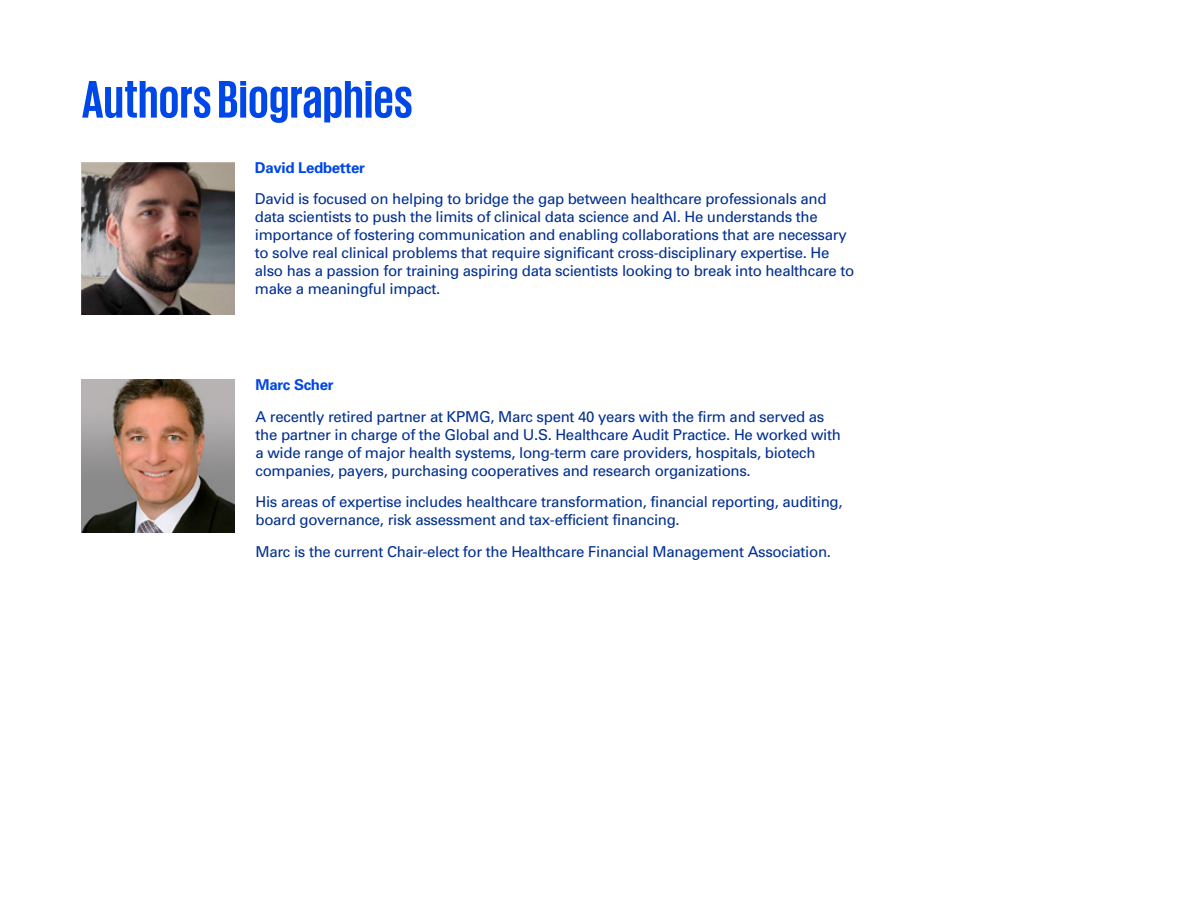
<style>
.page{position:relative;width:1200px;height:900px;background:#fff}
.page>*{position:absolute;margin:0;border:0;box-sizing:border-box;transform-origin:0 0}
.t1{font:700 54px "KPMG";letter-spacing:.01em;color:#0047e7}
.t2{font:15px/18px "Univers";letter-spacing:-.02em;color:#002f91}
.t3{font:700 15px "Univers";letter-spacing:-.02em;color:#0047e7}
</style>
<div class="page">
<img style="left:82px;top:162px;width:153px;height:153px">
<img style="left:82px;top:379px;width:153px;height:153px">
<h1 class="t1" style="left:82px;top:72px;width:333px">Authors Biographies</h1>
<p class="t3" style="left:255px;top:158px;width:112px">David Ledbetter</p>
<p class="t2" style="left:255px;top:190px;width:601px">David is focused on helping to bridge the gap between healthcare professionals and data scientists to push the limits of clinical data science and AI. He understands the importance of fostering communication and enabling collaborations that are necessary to solve real clinical problems that require significant cross-disciplinary expertise. He also has a passion for training aspiring data scientists looking to break into healthcare to make a meaningful impact.</p>
<p class="t3" style="left:256px;top:376px;width:80px">Marc Scher</p>
<p class="t2" style="left:256px;top:408px;width:587px">A recently retired partner at KPMG, Marc spent 40 years with the firm and served as the partner in charge of the Global and U.S. Healthcare Audit Practice. He worked with a wide range of major health systems, long-term care providers, hospitals, biotech companies, payers, purchasing cooperatives and research organizations.</p>
<p class="t2" style="left:256px;top:493px;width:589px">His areas of expertise includes healthcare transformation, financial reporting, auditing, board governance, risk assessment and tax-efficient financing.</p>
<p class="t2" style="left:256px;top:543px;width:577px">Marc is the current Chair-elect for the Healthcare Financial Management Association.</p>
</div>
